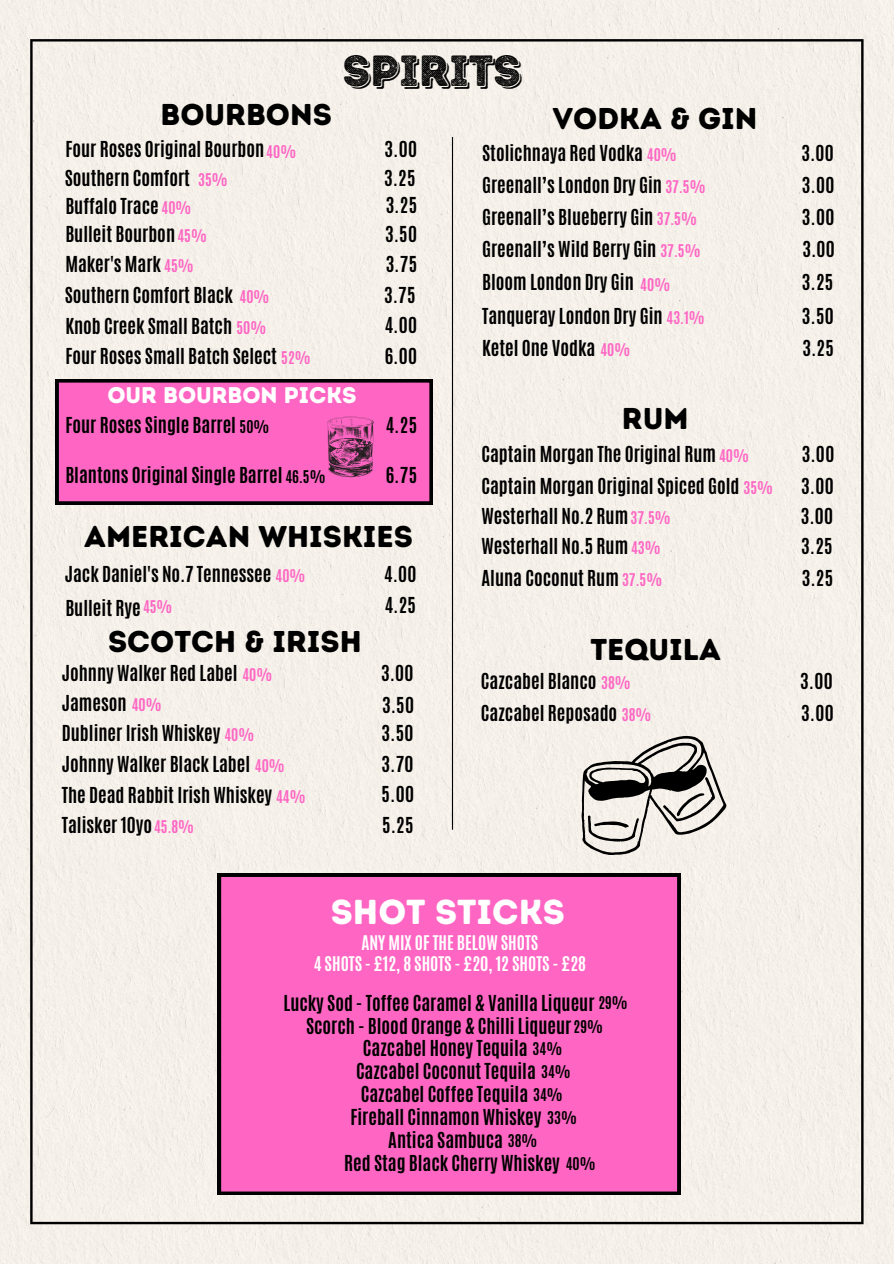
<style>
.page{position:relative;width:894px;height:1264px;background:#fff}
.page>*{position:absolute;margin:0;border:0;box-sizing:border-box;transform-origin:0 0}
.t1{font:43.65px "Intro Rust H2 Base Shade";color:#000}
.t2{font:34.65px "Intro Rust Base";color:#fff}
.t3{font:30px "Intro Rust Base";color:#000}
.t4{font:22.65px "Intro Rust Base";color:#fff}
.t5{font:700 18.3px "Antonio";color:#000}
.t6{font:700 16.95px/20.4px "Antonio";color:#fff;text-align:center}
.t7{font:700 14.7px "Antonio";color:#ff66c4}
.t8{font:700 14.7px "Antonio";color:#000}
</style>
<div class="page">
<div style="left:0;top:0;width:893px;height:1263px;background:#f5f0e9"></div>
<div style="left:30px;top:39px;width:833px;height:1185px;background:#f5f0e9"></div>
<svg style="left:55px;top:379px;width:377px;height:125px;background:#ec5eb6"></svg>
<div style="left:218px;top:873px;width:462px;height:321px;background:#ff66c4"></div>
<hr style="left:452px;top:137px;width:1px;height:692px;background:#000">
<svg style="left:327px;top:416px;width:46px;height:61px;background:#ac4b86"></svg>
<svg style="left:581px;top:736px;width:145px;height:119px;background:#b8b4ae"></svg>
<p class="t1" style="left:342px;top:45px;width:180px">SPIRITS</p>
<p class="t3" style="left:160px;top:97px;width:173px">BOURBONS</p>
<p class="t5" style="left:65px;top:136px;width:200px">Four Roses Original Bourbon</p>
<p class="t5" style="left:384px;top:136px;width:34px">3.00</p>
<p class="t5" style="left:65px;top:193px;width:95px">Buffalo Trace</p>
<p class="t5" style="left:385px;top:192px;width:33px">3.25</p>
<p class="t7" style="left:266px;top:141px;width:31px">40%</p>
<h2 class="t5" style="left:65px;top:165px;width:127px">Southern Comfort</h2>
<p class="t7" style="left:198px;top:169px;width:31px">35%</p>
<h6 class="t5" style="left:384px;top:165px;width:33px">3.25</h6>
<p class="t7" style="left:161px;top:197px;width:31px">40%</p>
<p class="t5" style="left:65px;top:221px;width:111px">Bulleit Bourbon</p>
<p class="t7" style="left:177px;top:225px;width:31px">45%</p>
<p class="t5" style="left:385px;top:221px;width:34px">3.50</p>
<p class="t5" style="left:65px;top:251px;width:97px">Maker's Mark</p>
<p class="t5" style="left:385px;top:251px;width:33px">3.75</p>
<p class="t7" style="left:164px;top:255px;width:31px">45%</p>
<p class="t5" style="left:65px;top:282px;width:169px">Southern Comfort Black</p>
<p class="t7" style="left:239px;top:286px;width:31px">40%</p>
<p class="t5" style="left:384px;top:281px;width:33px">3.75</p>
<p class="t5" style="left:65px;top:312px;width:168px">Knob Creek Small Batch</p>
<p class="t5" style="left:384px;top:312px;width:34px">4.00</p>
<p class="t7" style="left:236px;top:317px;width:31px">50%</p>
<p class="t5" style="left:65px;top:343px;width:213px">Four Roses Small Batch Select</p>
<p class="t7" style="left:281px;top:347px;width:31px">52%</p>
<p class="t5" style="left:384px;top:343px;width:34px">6.00</p>
<p class="t4" style="left:107px;top:381px;width:250px">OUR BOURBON PICKS</p>
<p class="t5" style="left:65px;top:412px;width:172px">Four Roses Single Barrel</p>
<p class="t8" style="left:239px;top:416px;width:31px">50%</p>
<p class="t5" style="left:385px;top:412px;width:33px">4.25</p>
<p class="t5" style="left:65px;top:462px;width:218px">Blantons Original Single Barrel</p>
<h3 class="t8" style="left:285px;top:466px;width:41px">46.5%</h3>
<h1 class="t5" style="left:385px;top:462px;width:33px">6.75</h1>
<p class="t3" style="left:84px;top:518px;width:330px">AMERICAN WHISKIES</p>
<p class="t5" style="left:65px;top:561px;width:208px">Jack Daniel's No.7 Tennessee</p>
<p class="t7" style="left:275px;top:565px;width:31px">40%</p>
<p class="t5" style="left:384px;top:561px;width:34px">4.00</p>
<p class="t5" style="left:65px;top:594px;width:77px">Bulleit Rye</p>
<p class="t7" style="left:143px;top:596px;width:31px">45%</p>
<p class="t5" style="left:384px;top:592px;width:33px">4.25</p>
<p class="t3" style="left:108px;top:623px;width:255px">SCOTCH &amp; IRISH</p>
<p class="t5" style="left:62px;top:660px;width:177px">Johnny Walker Red Label</p>
<h5 class="t5" style="left:381px;top:660px;width:34px">3.00</h5>
<p class="t5" style="left:62px;top:690px;width:66px">Jameson</p>
<p class="t5" style="left:382px;top:691px;width:34px">3.50</p>
<p class="t7" style="left:242px;top:664px;width:31px">40%</p>
<h4 class="t7" style="left:132px;top:693px;width:31px">40%</h4>
<p class="t5" style="left:62px;top:719px;width:160px">Dubliner Irish Whiskey</p>
<p class="t5" style="left:381px;top:719px;width:34px">3.50</p>
<p class="t7" style="left:224px;top:724px;width:31px">40%</p>
<p class="t5" style="left:62px;top:750px;width:190px">Johnny Walker Black Label</p>
<p class="t5" style="left:381px;top:750px;width:34px">3.70</p>
<p class="t7" style="left:255px;top:755px;width:31px">40%</p>
<p class="t5" style="left:62px;top:781px;width:212px">The Dead Rabbit Irish Whiskey</p>
<p class="t7" style="left:276px;top:785px;width:31px">44%</p>
<p class="t5" style="left:381px;top:781px;width:34px">5.00</p>
<p class="t5" style="left:62px;top:812px;width:92px">Talisker 10yo</p>
<p class="t7" style="left:154px;top:816px;width:41px">45.8%</p>
<p class="t5" style="left:382px;top:812px;width:33px">5.25</p>
<p class="t3" style="left:552px;top:100px;width:206px">VODKA &amp; GIN</p>
<p class="t5" style="left:482px;top:140px;width:162px">Stolichnaya Red Vodka</p>
<p class="t5" style="left:801px;top:140px;width:34px">3.00</p>
<h4 class="t5" style="left:482px;top:172px;width:181px">Greenall’s London Dry Gin</h4>
<p class="t5" style="left:801px;top:172px;width:34px">3.00</p>
<p class="t7" style="left:646px;top:145px;width:31px">40%</p>
<p class="t7" style="left:665px;top:176px;width:42px">37.5%</p>
<p class="t5" style="left:482px;top:204px;width:173px">Greenall’s Blueberry Gin</p>
<p class="t5" style="left:801px;top:204px;width:34px">3.00</p>
<p class="t5" style="left:482px;top:236px;width:176px">Greenall’s Wild Berry Gin</p>
<p class="t5" style="left:802px;top:236px;width:34px">3.00</p>
<p class="t7" style="left:656px;top:208px;width:42px">37.5%</p>
<p class="t7" style="left:660px;top:240px;width:42px">37.5%</p>
<p class="t5" style="left:482px;top:269px;width:153px">Bloom London Dry Gin</p>
<p class="t7" style="left:640px;top:274px;width:31px">40%</p>
<p class="t5" style="left:801px;top:269px;width:33px">3.25</p>
<p class="t5" style="left:482px;top:303px;width:182px">Tanqueray London Dry Gin</p>
<p class="t7" style="left:666px;top:307px;width:40px">43.1%</p>
<p class="t5" style="left:801px;top:302px;width:34px">3.50</p>
<p class="t5" style="left:482px;top:335px;width:115px">Ketel One Vodka</p>
<p class="t7" style="left:600px;top:339px;width:31px">40%</p>
<p class="t5" style="left:802px;top:334px;width:33px">3.25</p>
<p class="t3" style="left:621px;top:400px;width:68px">RUM</p>
<p class="t5" style="left:481px;top:441px;width:236px">Captain Morgan The Original Rum</p>
<p class="t5" style="left:801px;top:441px;width:34px">3.00</p>
<p class="t7" style="left:719px;top:445px;width:31px">40%</p>
<h3 class="t5" style="left:481px;top:473px;width:259px">Captain Morgan Original Spiced Gold</h3>
<p class="t5" style="left:801px;top:473px;width:34px">3.00</p>
<p class="t7" style="left:630px;top:507px;width:42px">37.5%</p>
<p class="t7" style="left:743px;top:477px;width:31px">35%</p>
<p class="t5" style="left:481px;top:503px;width:148px">Westerhall No.2 Rum</p>
<p class="t5" style="left:800px;top:503px;width:34px">3.00</p>
<p class="t5" style="left:481px;top:533px;width:148px">Westerhall No.5 Rum</p>
<p class="t5" style="left:801px;top:533px;width:33px">3.25</p>
<p class="t7" style="left:630px;top:537px;width:31px">43%</p>
<p class="t5" style="left:481px;top:565px;width:139px">Aluna Coconut Rum</p>
<p class="t7" style="left:622px;top:569px;width:42px">37.5%</p>
<p class="t5" style="left:801px;top:565px;width:33px">3.25</p>
<p class="t3" style="left:590px;top:631px;width:132px">TEQUILA</p>
<p class="t5" style="left:481px;top:667px;width:117px">Cazcabel Blanco</p>
<p class="t5" style="left:800px;top:667px;width:34px">3.00</p>
<p class="t5" style="left:481px;top:699px;width:138px">Cazcabel Reposado</p>
<p class="t5" style="left:801px;top:699px;width:34px">3.00</p>
<p class="t7" style="left:601px;top:672px;width:31px">38%</p>
<h4 class="t7" style="left:621px;top:704px;width:31px">38%</h4>
<p class="t2" style="left:331px;top:891px;width:235px">SHOT STICKS</p>
<p class="t6" style="left:313px;top:932px;width:274px">ANY MIX OF THE BELOW SHOTS<br>4 SHOTS - £12, 8 SHOTS - £20, 12 SHOTS - £28</p>
<p class="t5" style="left:283px;top:989px;width:312px">Lucky Sod - Toffee Caramel &amp; Vanilla Liqueur</p>
<p class="t5" style="left:306px;top:1013px;width:267px">Scorch - Blood Orange &amp; Chilli Liqueur</p>
<p class="t5" style="left:356px;top:1058px;width:181px">Cazcabel Coconut Tequila</p>
<p class="t8" style="left:598px;top:992px;width:31px">29%</p>
<p class="t8" style="left:573px;top:1015px;width:31px">29%</p>
<p class="t5" style="left:363px;top:1035px;width:166px">Cazcabel Honey Tequila</p>
<p class="t8" style="left:532px;top:1038px;width:31px">34%</p>
<p class="t8" style="left:541px;top:1061px;width:31px">34%</p>
<p class="t5" style="left:361px;top:1081px;width:169px">Cazcabel Coffee Tequila</p>
<h4 class="t5" style="left:350px;top:1103px;width:193px">Fireball Cinnamon Whiskey</h4>
<p class="t8" style="left:533px;top:1084px;width:31px">34%</p>
<p class="t8" style="left:547px;top:1106px;width:31px">33%</p>
<p class="t5" style="left:388px;top:1127px;width:116px">Antica Sambuca</p>
<p class="t5" style="left:344px;top:1150px;width:217px">Red Stag Black Cherry Whiskey</p>
<p class="t8" style="left:507px;top:1130px;width:31px">38%</p>
<p class="t8" style="left:565px;top:1153px;width:31px">40%</p>
</div>
